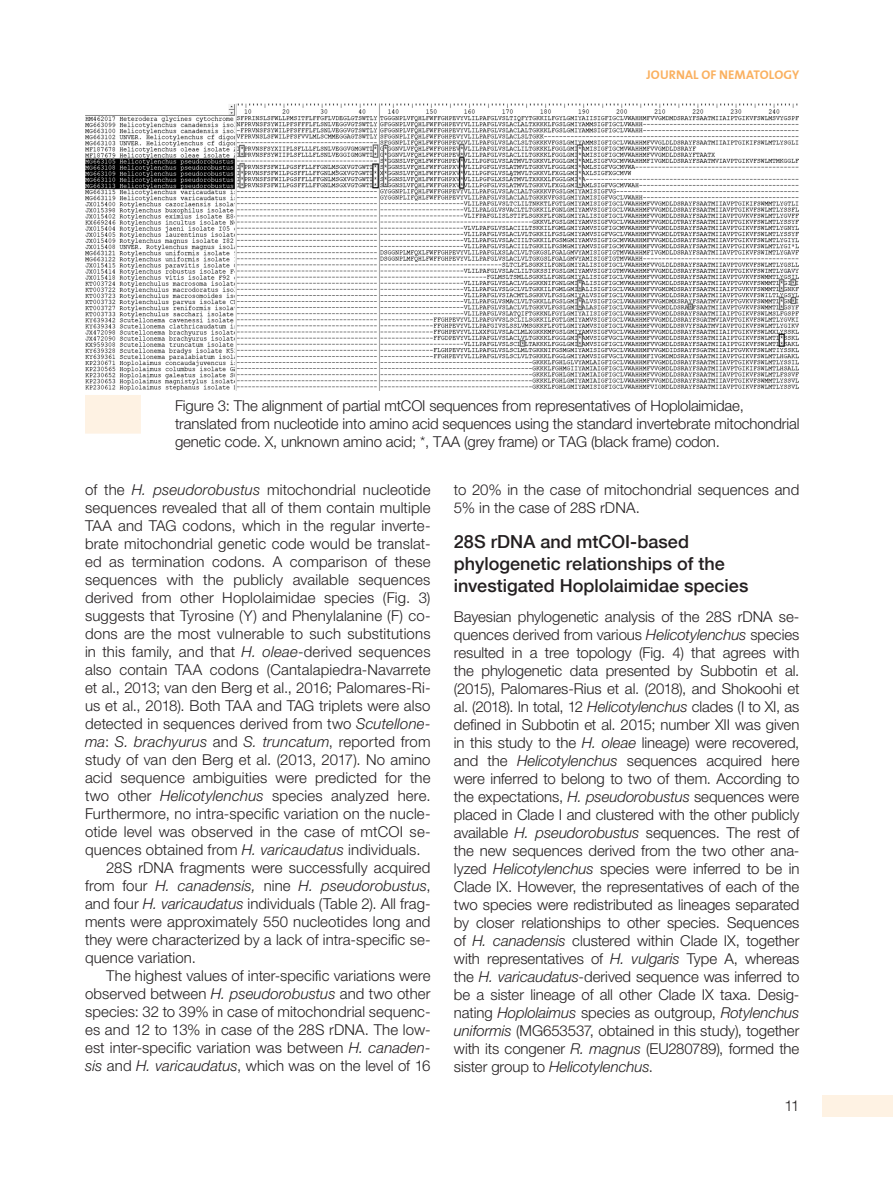
<style>
.page{position:relative;width:893px;height:1178px;background:#fff}
.page>*{position:absolute;margin:0;border:0;box-sizing:border-box;transform-origin:0 0}
.pSec2ttl{font:500 18px/21.6px "Helvetica Neue LT Com";color:#231f20}
.pPara{font:300 15px/18px "Helvetica Neue LT Pro";letter-spacing:.005em;color:#231f20;text-align:justify}
.pFirstpara{font:300 15px/18px "Helvetica Neue LT Pro";letter-spacing:-.005em;color:#231f20;text-align:justify}
.pFigureCaption2{font:300 15px/18px "Helvetica Neue LT Pro";letter-spacing:-.01em;color:#231f20}
.t1{font:700 12.75px "The Mix Plain";letter-spacing:.01em;color:#fab05f}
.s1{font-family:"Helvetica Neue LT Std";font-style:italic}
</style>
<div class="page">
<div style="left:823px;top:1095px;width:70px;height:21px;background:#fef2e3"></div>
<div style="left:85px;top:395px;width:56px;height:39px;background:#fef2e3"></div>
<img style="left:86px;top:104px;width:713px;height:287px">
<p class="t1" style="left:646px;top:64px;width:154px">JOURNAL OF NEMATOLOGY</p>
<p class="pFigureCaption2" style="left:175px;top:396px;width:626px">Figure 3: The alignment of partial mtCOI sequences from representatives of Hoplolaimidae, translated from nucleotide into amino acid sequences using the standard invertebrate mitochondrial genetic code. X, unknown amino acid; *, TAA (grey frame) or TAG (black frame) codon.</p>
<p class="pPara" style="left:85px;top:481px;width:347px">of the <span class="s1">H. pseudorobustus</span> mitochondrial nucleotide sequences revealed that all of them contain multiple TAA and TAG codons, which in the regular inverte&shy;brate mitochondrial genetic code would be translat&shy;ed as termination codons. A comparison of these sequences with the publicly available sequences derived from other Hoplolaimidae species (Fig. 3) suggests that Tyrosine (Y) and Phenylalanine (F) co&shy;dons are the most vulnerable to such substitutions in this family, and that <span class="s1">H. oleae</span>-derived sequences also contain TAA codons (Cantalapiedra-Navarrete et al., 2013; van den Berg et al., 2016; Palomares-Ri&shy;us et al., 2018). Both TAA and TAG triplets were also detected in sequences derived from two <span class="s1">Scutellone&shy;ma</span>: <span class="s1">S. brachyurus</span> and <span class="s1">S. truncatum</span>, reported from study of van den Berg et al. (2013, 2017). No amino acid sequence ambiguities were predicted for the two other <span class="s1">Helicotylenchus</span> species analyzed here.<br>Furthermore, no intra-specific variation on the nucle&shy;otide level was observed in the case of mtCOI se&shy;quences obtained from <span class="s1">H. varicaudatus</span> individuals.</p>
<p class="pPara" style="left:85px;top:859px;width:347px;text-indent:21px">28S rDNA fragments were successfully acquired from four <span class="s1">H. canadensis,</span> nine <span class="s1">H. pseudorobustus</span>, and four <span class="s1">H. varicaudatus</span> individuals (Table 2). All frag&shy;ments were approximately 550 nucleotides long and they were characterized by a lack of intra-specific se&shy;quence variation.</p>
<p class="pPara" style="left:85px;top:967px;width:347px;text-indent:21px">The highest values of inter-specific variations were observed between <span class="s1">H. pseudorobustus</span> and two other species: 32 to 39% in case of mitochondrial sequenc&shy;es and 12 to 13% in case of the 28S rDNA. The low&shy;est inter-specific variation was between <span class="s1">H. canaden&shy;sis</span> and <span class="s1">H. varicaudatus</span>, which was on the level of 16</p>
<p class="pPara" style="left:454px;top:481px;width:347px">to 20% in the case of mitochondrial sequences and<br>5% in the case of 28S rDNA.</p>
<p class="pSec2ttl" style="left:454px;top:531px;width:296px">28S rDNA and mtCOI-based phylogenetic relationships of the investigated Hoplolaimidae species</p>
<p class="pFirstpara" style="left:454px;top:607px;width:347px">Bayesian phylogenetic analysis of the 28S rDNA se&shy;quences derived from various <span class="s1">Helicotylenchus</span> species resulted in a tree topology (Fig. 4) that agrees with the phylogenetic data presented by Subbotin et al. (2015), Palomares-Rius et al. (2018), and Shokoohi et al. (2018). In total, 12 <span class="s1">Helicotylenchus</span> clades (I to XI, as defined in Subbotin et al. 2015; number XII was given in this study to the <span class="s1">H. oleae</span> lineage) were recovered, and the <span class="s1">Helicotylenchus</span> sequences acquired here were inferred to belong to two of them. According to the expectations, <span class="s1">H. pseudorobustus</span> sequences were placed in Clade I and clustered with the other publicly available <span class="s1">H. pseudorobustus</span> sequences. The rest of the new sequences derived from the two other ana&shy;lyzed <span class="s1">Helicotylenchus</span> species were inferred to be in Clade IX. However, the representatives of each of the two species were redistributed as lineages separated by closer relationships to other species. Sequences of <span class="s1">H. canadensis</span> clustered within Clade IX, together with representatives of <span class="s1">H. vulgaris</span> Type A, whereas the <span class="s1">H. varicaudatus</span>-derived sequence was inferred to be a sister lineage of all other Clade IX taxa. Desig&shy;nating <span class="s1">Hoplolaimus</span> species as outgroup, <span class="s1">Rotylenchus uniformis</span> (MG653537, obtained in this study), together with its congener <span class="s1">R. magnus</span> (EU280789), formed the sister group to <span class="s1">Helicotylenchus</span>.</p>
<p class="pFirstpara" style="left:784px;top:1096px;width:17px">11</p>
</div>
